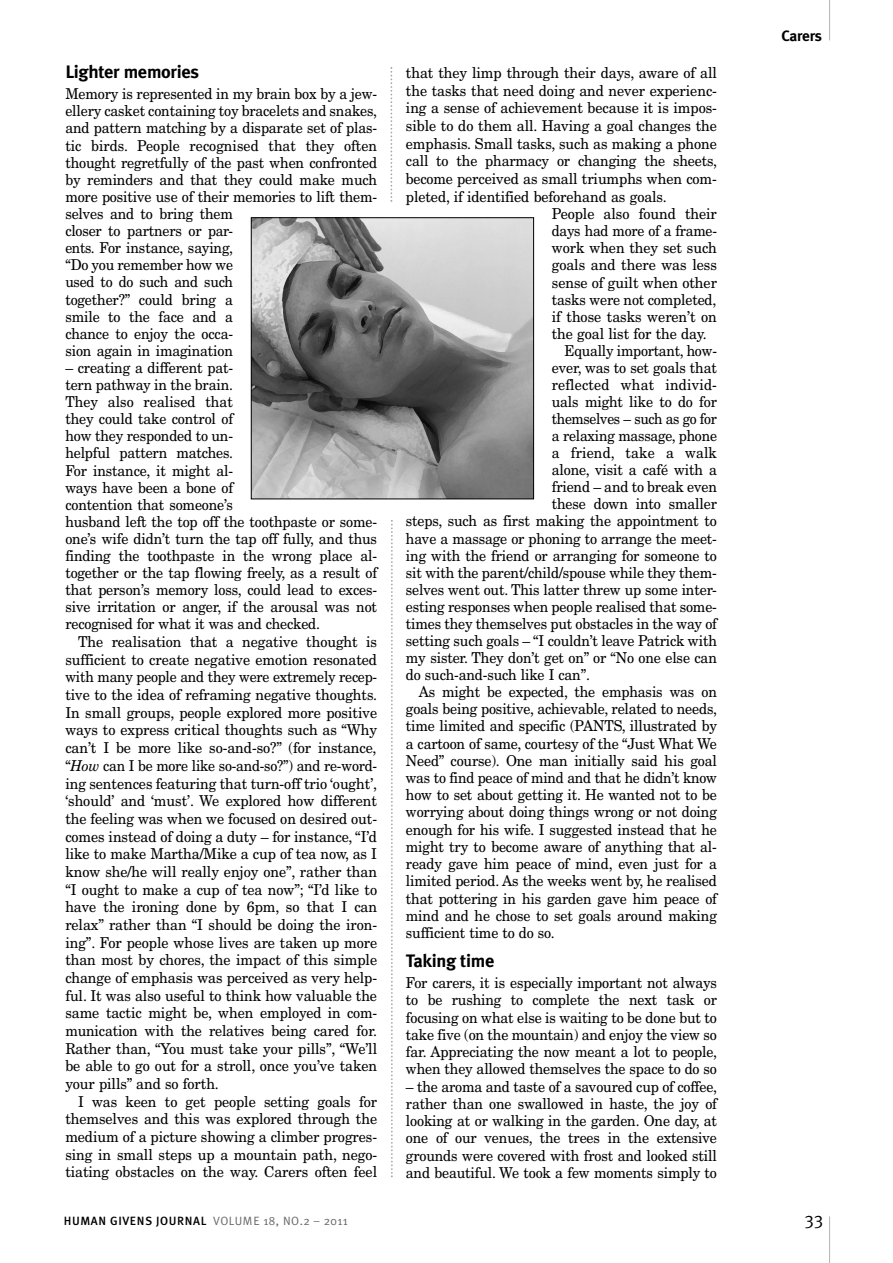
<style>
.page{position:relative;width:893px;height:1263px;background:#fff}
.page>*{position:absolute;margin:0;border:0;box-sizing:border-box;transform-origin:0 0}
.t1{font:700 18px "Meta Plus";letter-spacing:-.015em;color:#000}
.t2{font:18px "Meta Plus Normal";color:#000}
.t3{font:15px/17.1px "New Century Schlbk";letter-spacing:-.01em;color:#000;text-align:justify;scale:.94 1}
.t4{font:15px/17.7px "New Century Schlbk";letter-spacing:-.01em;color:#000;text-align:justify;scale:.95 1}
.t5{font:15px "New Century Schlbk";letter-spacing:-.01em;color:#000;scale:.93 1}
.t6{font:15px "New Century Schlbk";letter-spacing:.01em;color:#000;scale:.94 1}
.t7{font:15px "New Century Schlbk";letter-spacing:-.01em;color:#000;scale:.92 1}
.t8{font:700 15px "Meta Plus";letter-spacing:-.015em;color:#000}
.t9{font:500 12px "Meta Plus";letter-spacing:.045em;color:#000}
.s1{font-style:italic}
.s2{font-family:"Meta Plus Normal";font-weight:400;color:#666}
</style>
<div class="page">
<hr style="left:829px;top:0;width:1px;height:40px;background:#b3b3b3">
<hr style="left:829px;top:1216px;width:1px;height:47px;background:#b3b3b3">
<svg style="left:391px;top:520px;width:2px;height:657px"></svg>
<img style="left:253px;top:219px;width:279px;height:278px">
<div style="left:251px;top:217px;width:283px;height:282px;border:1px solid #000"></div>
<svg style="left:390px;top:67px;width:2px;height:135px"></svg>
<p class="t1" style="left:65px;top:64px;width:135px">Lighter memories</p>
<p class="t3" style="left:65px;top:87px;width:333px;text-align:left">Memory is represented in my brain box by a jew&shy;ellery casket containing toy bracelets and snakes, and pattern matching by a disparate set of plas&shy;tic birds. People recognised that they often thought regretfully of the past when confronted by reminders and that they could make much more positive use of their memories to lift them&shy;selves and to bring them<br>closer to partners or par-<br>ents. For instance, saying,<br>“Do you remember how we<br>used to do such and such<br>together?” could bring a<br>smile to the face and a<br>chance to enjoy the occa-<br>sion again in imagination</p>
<p class="t3" style="left:65px;top:360px;width:333px;text-align:left">– creating a different pat-<br>tern pathway in the brain.<br>They also realised that<br>they could take control of<br>how they responded to un-<br>helpful pattern matches.<br>For instance, it might al-<br>ways have been a bone of<br>contention that someone’s<br>husband left the top off the toothpaste or some&shy;one’s wife didn’t turn the tap off fully, and thus finding the toothpaste in the wrong place al&shy;together or the tap flowing freely, as a result of that person’s memory loss, could lead to exces&shy;sive irritation or anger, if the arousal was not recognised for what it was and checked.</p>
<p class="t4" style="left:65px;top:634px;width:330px;text-indent:13px">The realisation that a negative thought is sufficient to create negative emotion resonated with many people and they were extremely recep&shy;tive to the idea of reframing negative thoughts.<br>In small groups, people explored more positive ways to express critical thoughts such as “Why can’t I be more like so-and-so?” (for instance, “<span class="s1">How</span> can I be more like so-and-so?”) and re-word&shy;ing sentences featuring that turn-off trio ‘ought’, ‘should’ and ‘must’. We explored how different the feeling was when we focused on desired out&shy;comes instead of doing a duty – for instance, “I’d like to make Martha/Mike a cup of tea now, as I know she/he will really enjoy one”, rather than “I ought to make a cup of tea now”; “I’d like to have the ironing done by 6pm, so that I can relax” rather than “I should be doing the iron&shy;ing”. For people whose lives are taken up more than most by chores, the impact of this simple change of emphasis was perceived as very help&shy;ful. It was also useful to think how valuable the same tactic might be, when employed in com&shy;munication with the relatives being cared for.<br>Rather than, “You must take your pills”, “We’ll be able to go out for a stroll, once you’ve taken your pills” and so forth.</p>
<p class="t4" style="left:65px;top:1094px;width:330px;text-indent:13px">I was keen to get people setting goals for themselves and this was explored through the medium of a picture showing a climber progres&shy;sing in small steps up a mountain path, nego&shy;tiating obstacles on the way. Carers often feel</p>
<p class="t4" style="left:406px;top:65px;width:329px">that they limp through their days, aware of all</p>
<p class="t4" style="left:406px;top:83px;width:329px">the tasks that need doing and never experienc-</p>
<p class="t4" style="left:406px;top:100px;width:329px">ing a sense of achievement because it is impos-</p>
<p class="t4" style="left:406px;top:118px;width:329px">sible to do them all. Having a goal changes the</p>
<p class="t4" style="left:406px;top:136px;width:329px">emphasis. Small tasks, such as making a phone</p>
<p class="t3" style="left:406px;top:154px;width:332px">call to the pharmacy or changing the sheets,</p>
<p class="t3" style="left:406px;top:171px;width:332px">become perceived as small triumphs when com-</p>
<p class="t4" style="left:406px;top:189px;width:276px">pleted, if identified beforehand as goals.</p>
<p class="t4" style="left:552px;top:206px;width:175px">People also found their</p>
<p class="t5" style="left:552px;top:225px;width:179px">days had more of a frame-</p>
<p class="t4" style="left:552px;top:240px;width:175px">work when they set such</p>
<p class="t4" style="left:552px;top:258px;width:175px">goals and there was less</p>
<p class="t4" style="left:552px;top:275px;width:175px">sense of guilt when other</p>
<p class="t3" style="left:551px;top:292px;width:177px">tasks were not completed,</p>
<p class="t4" style="left:552px;top:309px;width:175px">if those tasks weren’t on</p>
<p class="t4" style="left:552px;top:326px;width:164px">the goal list for the day.</p>
<p class="t5" style="left:564px;top:345px;width:165px">Equally important, how-</p>
<p class="t3" style="left:551px;top:361px;width:177px">ever, was to set goals that</p>
<p class="t6" style="left:551px;top:379px;width:177px">reflected what individ-</p>
<p class="t3" style="left:551px;top:395px;width:177px">uals might like to do for</p>
<p class="t7" style="left:552px;top:413px;width:181px">themselves – such as go for</p>
<p class="t5" style="left:552px;top:430px;width:179px">a relaxing massage, phone</p>
<p class="t6" style="left:551px;top:447px;width:177px">a friend, take a walk</p>
<p class="t3" style="left:551px;top:463px;width:177px">alone, visit a café with a</p>
<p class="t3" style="left:551px;top:480px;width:177px">friend – and to break even</p>
<p class="t3" style="left:551px;top:497px;width:177px">these down into smaller</p>
<p class="t3" style="left:406px;top:514px;width:332px">steps, such as first making the appointment to</p>
<p class="t3" style="left:406px;top:531px;width:332px">have a massage or phoning to arrange the meet-</p>
<p class="t3" style="left:406px;top:548px;width:332px">ing with the friend or arranging for someone to</p>
<p class="t3" style="left:406px;top:565px;width:332px">sit with the parent/child/spouse while they them-</p>
<p class="t3" style="left:406px;top:582px;width:332px">selves went out. This latter threw up some inter-</p>
<p class="t3" style="left:406px;top:599px;width:332px">esting responses when people realised that some-</p>
<p class="t3" style="left:406px;top:616px;width:332px">times they themselves put obstacles in the way of</p>
<p class="t3" style="left:406px;top:633px;width:332px">setting such goals – “I couldn’t leave Patrick with</p>
<p class="t3" style="left:406px;top:650px;width:332px">my sister. They don’t get on” or “No one else can</p>
<p class="t3" style="left:406px;top:667px;width:197px">do such-and-such like I can”.</p>
<p class="t3" style="left:418px;top:684px;width:319px">As might be expected, the emphasis was on</p>
<p class="t3" style="left:406px;top:702px;width:332px">goals being positive, achievable, related to needs,</p>
<p class="t3" style="left:406px;top:719px;width:332px">time limited and specific (PANTS, illustrated by</p>
<p class="t3" style="left:406px;top:736px;width:332px">a cartoon of same, courtesy of the “Just What We</p>
<p class="t3" style="left:406px;top:753px;width:332px">Need” course). One man initially said his goal</p>
<p class="t5" style="left:406px;top:772px;width:336px">was to find peace of mind and that he didn’t know</p>
<p class="t3" style="left:406px;top:788px;width:332px">how to set about getting it. He wanted not to be</p>
<p class="t3" style="left:406px;top:805px;width:332px">worrying about doing things wrong or not doing</p>
<p class="t3" style="left:406px;top:822px;width:332px">enough for his wife. I suggested instead that he</p>
<p class="t3" style="left:406px;top:839px;width:332px">might try to become aware of anything that al-</p>
<p class="t3" style="left:406px;top:857px;width:332px">ready gave him peace of mind, even just for a</p>
<p class="t3" style="left:406px;top:874px;width:332px">limited period. As the weeks went by, he realised</p>
<p class="t3" style="left:406px;top:891px;width:332px">that pottering in his garden gave him peace of</p>
<p class="t3" style="left:406px;top:908px;width:332px">mind and he chose to set goals around making</p>
<p class="t3" style="left:406px;top:925px;width:160px">sufficient time to do so.</p>
<p class="t1" style="left:406px;top:953px;width:90px">Taking time</p>
<p class="t3" style="left:406px;top:975px;width:332px">For carers, it is especially important not always to be rushing to complete the next task or focusing on what else is waiting to be done but to take five (on the mountain) and enjoy the view so far. Appreciating the now meant a lot to people, when they allowed themselves the space to do so</p>
<p class="t3" style="left:406px;top:1079px;width:332px">– the aroma and taste of a savoured cup of coffee, rather than one swallowed in haste, the joy of looking at or walking in the garden. One day, at one of our venues, the trees in the extensive grounds were covered with frost and looked still and beautiful. We took a few moments simply to</p>
<p class="t8" style="left:781px;top:29px;width:42px">Carers</p>
<p class="t9" style="left:64px;top:1216px;width:285px">HUMAN GIVENS JOURNAL <span class="s2">VOLUME 18, NO.2 – 2011</span></p>
<p class="t2" style="left:804px;top:1212px;width:20px">33</p>
</div>
